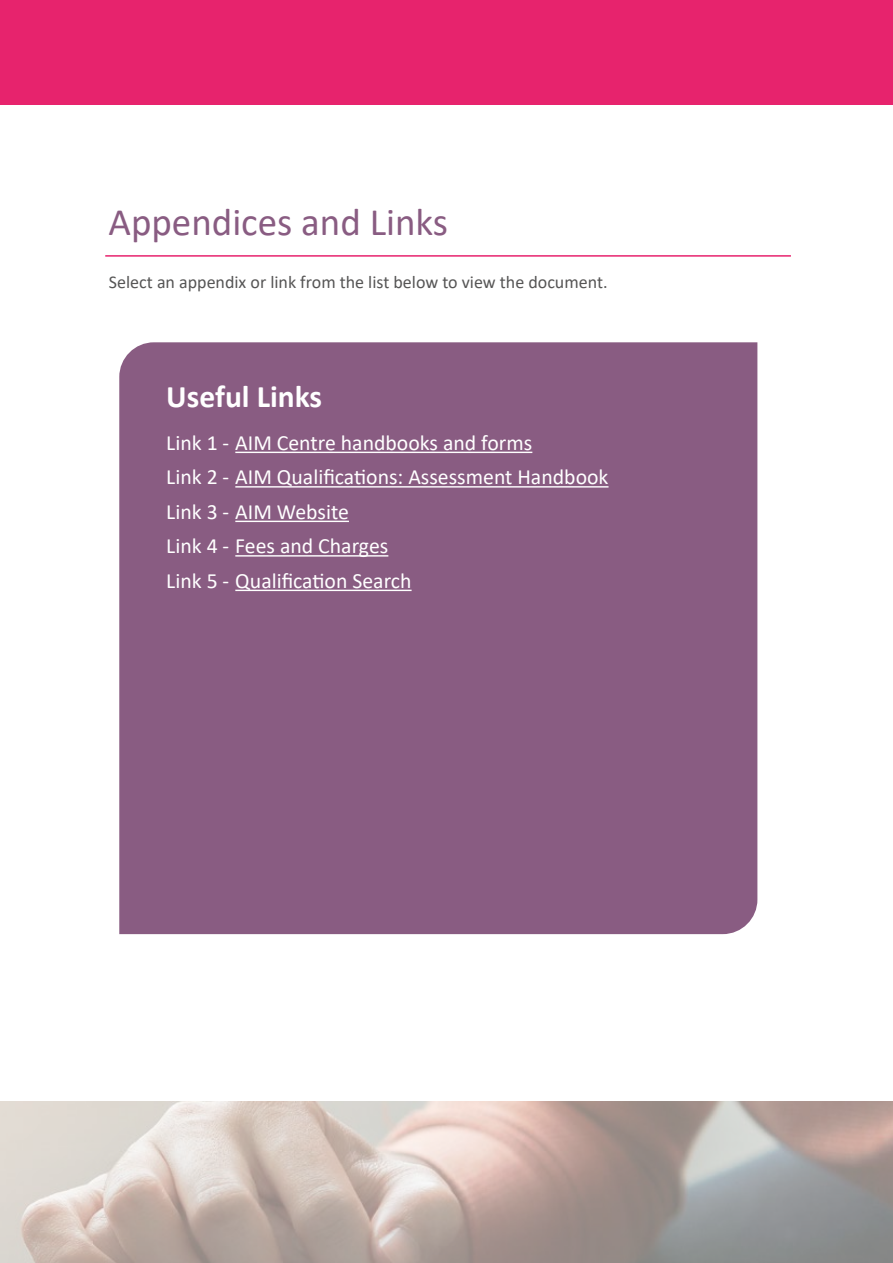
<style>
.page{position:relative;width:893px;height:1263px;background:#fff}
.page>*{position:absolute;margin:0;border:0;box-sizing:border-box;transform-origin:0 0}
.t1{font:39px "Calibri";color:#895c82}
.t2{font:700 31.5px "Calibri";color:#fff}
.t3{font:21.75px/34.5px "Calibri";color:#fff}
.t4{font:18px "Calibri";color:#565555}
</style>
<div class="page">
<div style="left:0;top:0;width:893px;height:104px;background:#e7236d"></div>
<img style="left:0;top:1101px;width:893px;height:162px">
<div style="left:119px;top:342px;width:638px;height:592px;background:#895c82"></div>
<hr style="left:235px;top:452px;width:297px;height:1px;background:#fff">
<hr style="left:235px;top:486px;width:373px;height:2px;background:#fff">
<hr style="left:235px;top:521px;width:114px;height:1px;background:#fff">
<hr style="left:235px;top:555px;width:153px;height:2px;background:#fff">
<hr style="left:235px;top:590px;width:177px;height:1px;background:#fff">
<hr style="left:105px;top:255px;width:686px;height:2px;background:#e7236d">
<h1 class="t1" style="left:108px;top:195px;width:341px">Appendices and Links</h1>
<p class="t4" style="left:109px;top:269px;width:500px">Select an appendix or link from the list below to view the document.</p>
<h2 class="t2" style="left:166px;top:374px;width:157px">Useful Links</h2>
<p class="t3" style="left:166px;top:425px;width:444px">Link 1 - AIM Centre handbooks and forms<br>Link 2 - AIM Qualifications: Assessment Handbook<br>Link 3 - AIM Website<br>Link 4 - Fees and Charges<br>Link 5 - Qualification Search</p>
</div>
